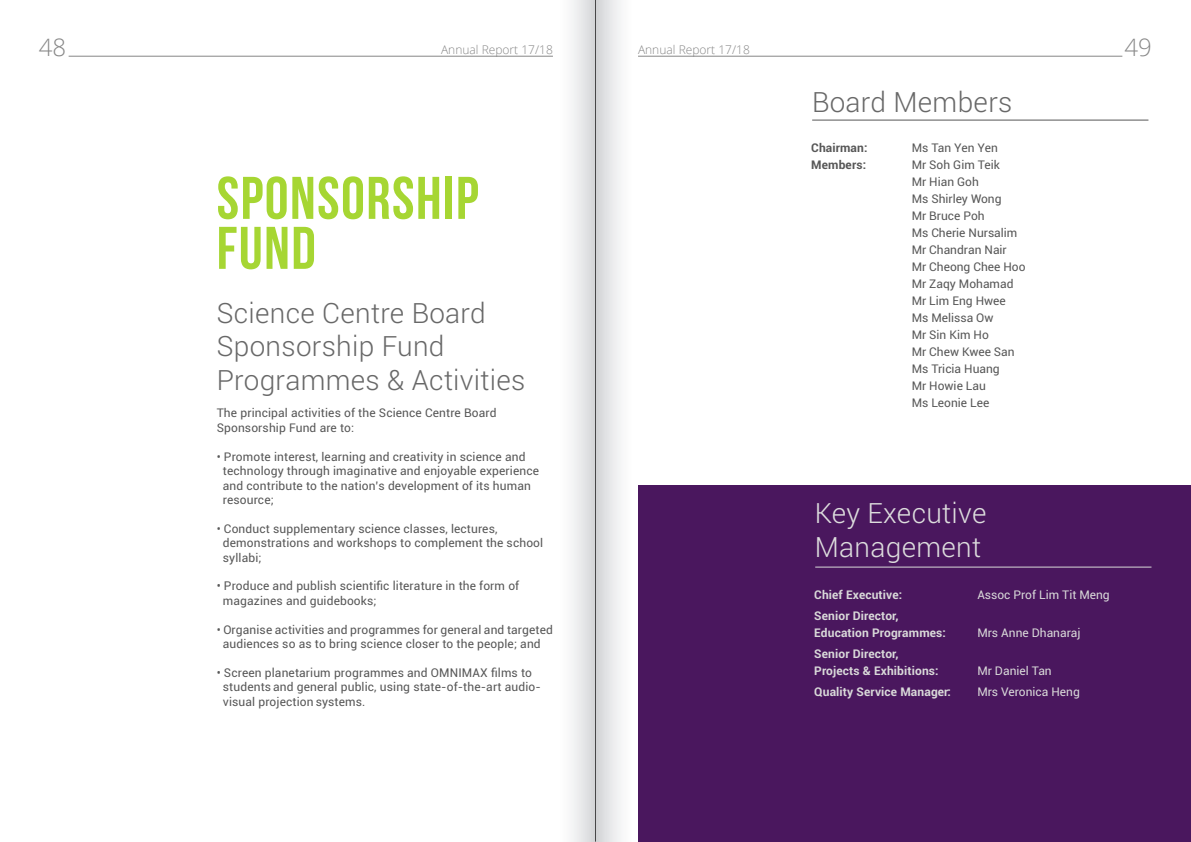
<style>
.page{position:relative;width:1191px;height:842px;background:#fff}
.page>*{position:absolute;margin:0;border:0;box-sizing:border-box;transform-origin:0 0}
.t1{font:60px/50px "Bebas Neue";letter-spacing:.025em;color:#a6d633}
.t2{font:300 28px/33.6px "Roboto";letter-spacing:.01em;color:#686868}
.t3{font:300 28px "Roboto";letter-spacing:.01em;color:#ddd}
.t4{font:24px "Open Sans Light 2";color:#878787}
.t5{font:12px "Roboto Regular 2";letter-spacing:.01em;color:#575757}
.t6{font:700 12px "Roboto";letter-spacing:.01em;color:#d9d9d9}
.t7{font:12px "Roboto";letter-spacing:.01em;color:#575757}
.t8{font:12px "Roboto Regular 2";color:#d9d9d9}
.t9{font:12px "Open Sans Light 2";color:#878787}
.t10{font:700 12px "Roboto";letter-spacing:.01em;color:#575757}
</style>
<div class="page">
<div style="left:638px;top:485px;width:553px;height:357px;background:#4a175e"></div>
<hr style="left:812px;top:120px;width:336px;height:1px;background:#575757">
<hr style="left:815px;top:567px;width:336px;height:1px;background:#d9d9d9">
<hr style="left:69px;top:56px;width:484px;height:1px;background:#878787">
<hr style="left:638px;top:56px;width:484px;height:1px;background:#878787">
<img style="left:572px;top:0;width:49px;height:842px">
<h3 class="t4" style="left:39px;top:31px;width:29px">48</h3>
<p class="t9" style="left:441px;top:41px;width:113px">Annual Report 17/18</p>
<p class="t9" style="left:638px;top:41px;width:113px">Annual Report 17/18</p>
<h3 class="t4" style="left:1124px;top:31px;width:29px">49</h3>
<p class="t1" style="left:217px;top:173px;width:263px">SPONSORSHIP<br>FUND</p>
<p class="t2" style="left:217px;top:295px;width:310px">Science Centre Board<br>Sponsorship Fund<br>Programmes &amp; Activities</p>
<p class="t5" style="left:217px;top:405px;width:281px">The principal activities of the Science Centre Board</p>
<p class="t5" style="left:217px;top:419px;width:139px">Sponsorship Fund are to:</p>
<p class="t5" style="left:217px;top:448px;width:310px">• Promote interest, learning and creativity in science and</p>
<p class="t5" style="left:223px;top:462px;width:318px">technology through imaginative and enjoyable experience</p>
<p class="t5" style="left:223px;top:477px;width:309px">and contribute to the nation’s development of its human</p>
<p class="t5" style="left:223px;top:491px;width:52px">resource;</p>
<p class="t5" style="left:217px;top:520px;width:282px">• Conduct supplementary science classes, lectures,</p>
<p class="t5" style="left:223px;top:534px;width:322px">demonstrations and workshops to complement the school</p>
<p class="t5" style="left:223px;top:549px;width:40px">syllabi;</p>
<p class="t7" style="left:217px;top:578px;width:304px">• Produce and publish scientific literature in the form of</p>
<p class="t5" style="left:223px;top:592px;width:155px">magazines and guidebooks;</p>
<p class="t5" style="left:217px;top:621px;width:338px">• Organise activities and programmes for general and targeted</p>
<p class="t5" style="left:223px;top:635px;width:319px">audiences so as to bring science closer to the people; and</p>
<p class="t7" style="left:217px;top:664px;width:317px">• Screen planetarium programmes and OMNIMAX films to</p>
<p class="t5" style="left:223px;top:678px;width:319px">students and general public, using state-of-the-art audio-</p>
<p class="t5" style="left:223px;top:693px;width:144px">visual projection systems.</p>
<p class="t2" style="left:812px;top:84px;width:202px">Board Members</p>
<p class="t5" style="left:911px;top:139px;width:88px">Ms Tan Yen Yen</p>
<p class="t5" style="left:911px;top:156px;width:90px">Mr Soh Gim Teik</p>
<p class="t5" style="left:911px;top:173px;width:69px">Mr Hian Goh</p>
<p class="t5" style="left:911px;top:190px;width:91px">Ms Shirley Wong</p>
<p class="t5" style="left:911px;top:207px;width:74px">Mr Bruce Poh</p>
<p class="t5" style="left:911px;top:224px;width:107px">Ms Cherie Nursalim</p>
<p class="t5" style="left:911px;top:241px;width:97px">Mr Chandran Nair</p>
<p class="t5" style="left:911px;top:258px;width:115px">Mr Cheong Chee Hoo</p>
<p class="t5" style="left:911px;top:275px;width:103px">Mr Zaqy Mohamad</p>
<p class="t5" style="left:911px;top:292px;width:96px">Mr Lim Eng Hwee</p>
<p class="t5" style="left:911px;top:309px;width:83px">Ms Melissa Ow</p>
<p class="t5" style="left:911px;top:326px;width:79px">Mr Sin Kim Ho</p>
<p class="t5" style="left:911px;top:343px;width:105px">Mr Chew Kwee San</p>
<p class="t5" style="left:911px;top:360px;width:90px">Ms Tricia Huang</p>
<p class="t5" style="left:911px;top:377px;width:76px">Mr Howie Lau</p>
<p class="t5" style="left:911px;top:394px;width:79px">Ms Leonie Lee</p>
<p class="t10" style="left:811px;top:139px;width:58px">Chairman:</p>
<p class="t10" style="left:811px;top:156px;width:56px">Members:</p>
<p class="t3" style="left:814px;top:494px;width:173px">Key Executive</p>
<p class="t3" style="left:814px;top:527px;width:168px">Management</p>
<p class="t6" style="left:814px;top:586px;width:89px">Chief Executive:</p>
<p class="t6" style="left:814px;top:607px;width:86px">Senior Director,</p>
<p class="t6" style="left:814px;top:624px;width:133px">Education Programmes:</p>
<p class="t6" style="left:814px;top:645px;width:86px">Senior Director,</p>
<p class="t6" style="left:814px;top:662px;width:126px">Projects &amp; Exhibitions:</p>
<p class="t6" style="left:814px;top:683px;width:138px">Quality Service Manager:</p>
<p class="t8" style="left:977px;top:586px;width:134px">Assoc Prof Lim Tit Meng</p>
<p class="t8" style="left:977px;top:624px;width:105px">Mrs Anne Dhanaraj</p>
<p class="t8" style="left:977px;top:662px;width:76px">Mr Daniel Tan</p>
<p class="t8" style="left:977px;top:683px;width:104px">Mrs Veronica Heng</p>
</div>
